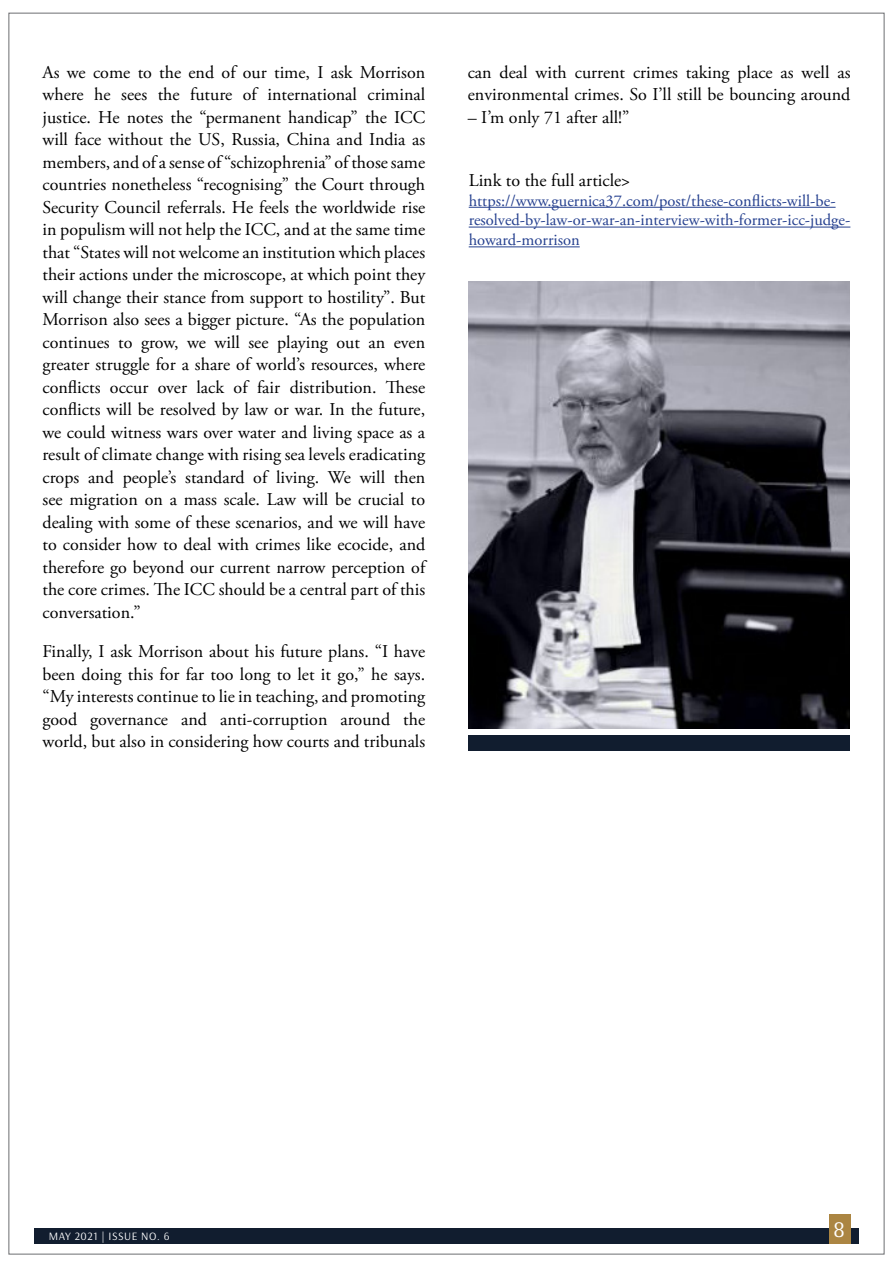
<style>
.page{position:relative;width:893px;height:1263px;background:#fff}
.page>*{position:absolute;margin:0;border:0;box-sizing:border-box;transform-origin:0 0}
.t1{font:22.5px "Arsenal";color:#fff}
.t2{font:18px/22.5px "Adobe Garamond Pro";color:#000;text-align:justify}
.t3{font:16.5px/19.8px "Adobe Garamond Pro";color:#25408f}
.t4{font:11.25px "Arsenal";letter-spacing:.05em;color:#fff}
</style>
<div class="page">
<div style="left:34px;top:1228px;width:825px;height:16px;background:#111d2f"></div>
<div style="left:829px;top:1214px;width:21px;height:30px;background:#ab8542"></div>
<div style="left:468px;top:735px;width:382px;height:16px;background:#111d2f"></div>
<img style="left:469px;top:282px;width:380px;height:446px">
<hr style="left:469px;top:207px;width:367px;height:1px;background:#25408f">
<hr style="left:469px;top:227px;width:381px;height:1px;background:#25408f">
<hr style="left:469px;top:246px;width:111px;height:1px;background:#25408f">
<p class="t2" style="left:43px;top:61px;width:384px">As we come to the end of our time, I ask Morrison where he sees the future of international criminal justice. He notes the “permanent handicap” the ICC will face without the US, Russia, China and India as members, and of a sense of “schizophrenia” of those same countries nonetheless “recognising” the Court through Security Council referrals. He feels the worldwide rise in populism will not help the ICC, and at the same time that “States will not welcome an institution which places their actions under the microscope, at which point they will change their stance from support to hostility”. But Morrison also sees a bigger picture. “As the population continues to grow, we will see playing out an even greater struggle for a share of world’s resources, where conflicts occur over lack of fair distribution. These conflicts will be resolved by law or war. In the future, we could witness wars over water and living space as a result of climate change with rising sea levels eradicating crops and people’s standard of living. We will then see migration on a mass scale. Law will be crucial to dealing with some of these scenarios, and we will have to consider how to deal with crimes like ecocide, and therefore go beyond our current narrow perception of the core crimes. The ICC should be a central part of this conversation.”</p>
<p class="t2" style="left:43px;top:641px;width:384px">Finally, I ask Morrison about his future plans. “I have been doing this for far too long to let it go,” he says. “My interests continue to lie in teaching, and promoting good governance and anti-corruption around the world, but also in considering how courts and tribunals</p>
<p class="t2" style="left:468px;top:61px;width:384px">can deal with current crimes taking place as well as environmental crimes. So I’ll still be bouncing around</p>
<p class="t2" style="left:468px;top:106px;width:163px">– I’m only 71 after all!”</p>
<p class="t2" style="left:469px;top:169px;width:163px">Link to the full article&gt;</p>
<p class="t3" style="left:469px;top:191px;width:383px">https://www.guernica37.com/post/these-conflicts-will-be&shy;resolved-by-law-or-war-an-interview-with-former-icc-judge&shy;howard-morrison</p>
<p class="t4" style="left:49px;top:1229px;width:122px">MAY 2021 | ISSUE NO. 6</p>
<p class="t1" style="left:833px;top:1215px;width:13px">8</p>
</div>
